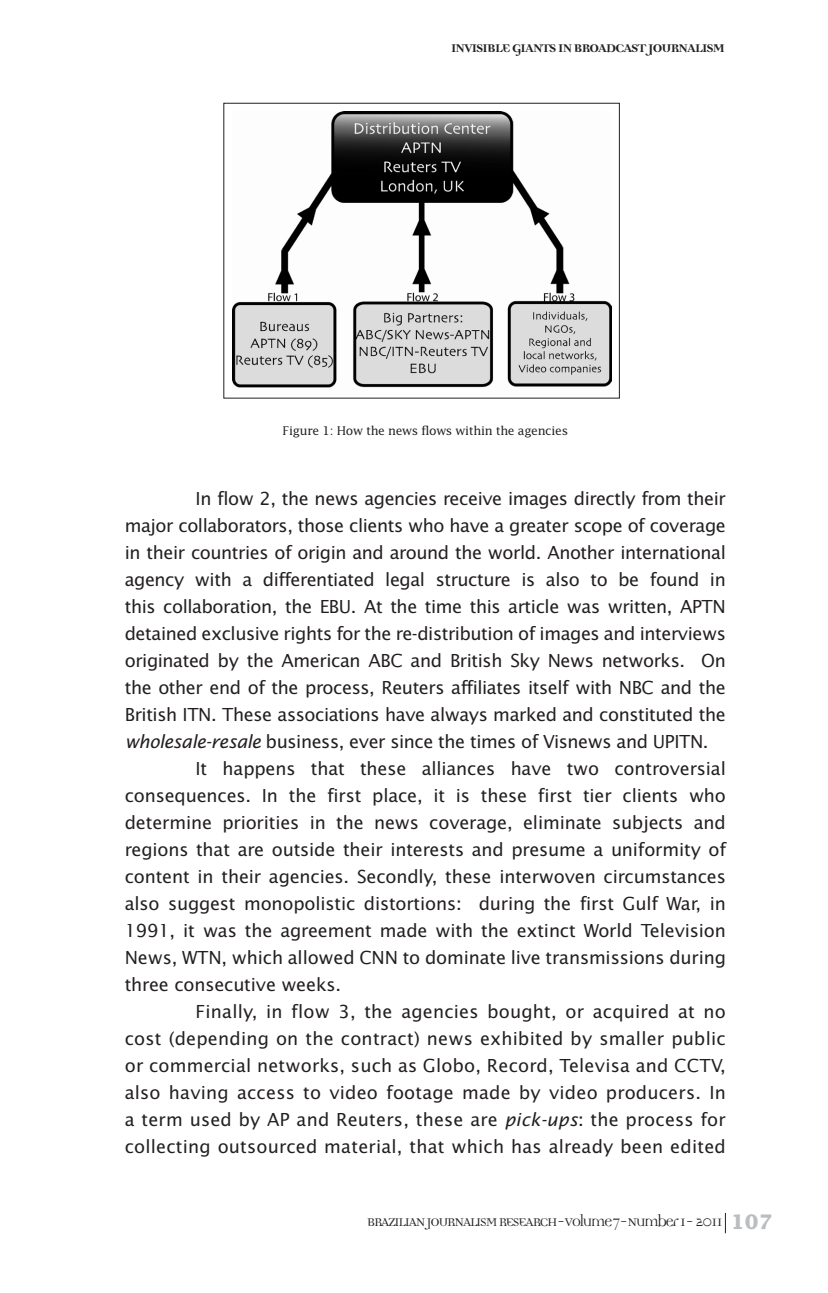
<style>
.page{position:relative;width:828px;height:1293px;background:#fff}
.page>*{position:absolute;margin:0;border:0;box-sizing:border-box;transform-origin:0 0}
.bjr_Texto{font:18px/27px "Lucida Sans";letter-spacing:-.01em;color:#231f20;text-align:justify}
.t1{font:18px "Democratica";letter-spacing:-.1em;color:#231f20}
.t2{font:700 18px "Democratica";letter-spacing:-.075em;color:#231f20}
.Legenda{font:12px "Lucida";letter-spacing:-.025em;color:#231f20}
.s1{font-style:italic}
.s2{font-family:"Lucida";font-weight:700;font-size:20px;color:#bcbdc0}
</style>
<div class="page">
<svg style="left:725px;top:1213px;width:1px;height:20px"></svg>
<img style="left:233px;top:112px;width:378px;height:276px">
<div style="left:223px;top:103px;width:397px;height:296px;border:1px solid #231f20"></div>
<p class="t2" style="left:451px;top:39px;width:276px">INVISIBLE GIANTS IN BROADCAST JOURNALISM</p>
<p class="Legenda" style="left:283px;top:423px;width:287px">Figure 1: How the news flows within the agencies</p>
<p class="bjr_Texto" style="left:125px;top:485px;width:603px;text-indent:71px">In flow 2, the news agencies receive images directly from their major collaborators, those clients who have a greater scope of coverage in their countries of origin and around the world. Another international agency with a differentiated legal structure is also to be found in this collaboration, the EBU. At the time this article was written, APTN detained exclusive rights for the re-distribution of images and interviews originated by the American ABC and British Sky News networks. On the other end of the process, Reuters affiliates itself with NBC and the British ITN. These associations have always marked and constituted the <span class="s1">wholesale-resale</span> business, ever since the times of Visnews and UPITN.</p>
<p class="bjr_Texto" style="left:125px;top:755px;width:603px;text-indent:71px">It happens that these alliances have two controversial consequences. In the first place, it is these first tier clients who determine priorities in the news coverage, eliminate subjects and regions that are outside their interests and presume a uniformity of content in their agencies. Secondly, these interwoven circumstances also suggest monopolistic distortions: during the first Gulf War, in 1991, it was the agreement made with the extinct World Television News, WTN, which allowed CNN to dominate live transmissions during three consecutive weeks.</p>
<p class="bjr_Texto" style="left:125px;top:998px;width:602px;text-indent:71px">Finally, in flow 3, the agencies bought, or acquired at no cost (depending on the contract) news exhibited by smaller public or commercial networks, such as Globo, Record, Televisa and CCTV, also having access to video footage made by video producers. In a term used by AP and Reuters, these are <span class="s1">pick-ups</span>: the process for collecting outsourced material, that which has already been edited</p>
<p class="t1" style="left:366px;top:1213px;width:407px">BRAZILIAN JOURNALISM RESEARCH - Volume 7 - Number 1 - 2011 <span class="s2">107</span></p>
</div>
